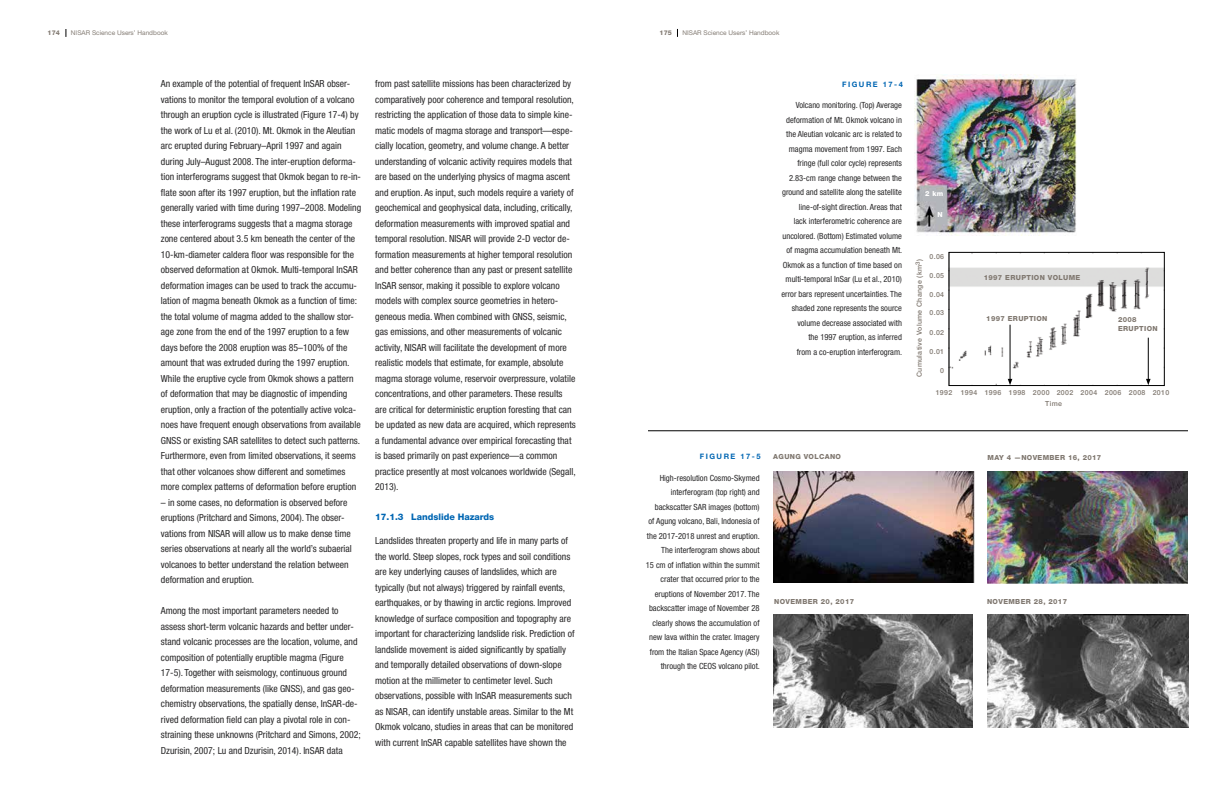
<style>
.page{position:relative;width:1224px;height:792px;background:#fff}
.page>*{position:absolute;margin:0;border:0;box-sizing:border-box;transform-origin:0 0}
.t1{font:condensed 9.8px/15.5px "Helvetica Neue LT";color:#292829}
.t2{font:800 9px "Helvetica Neue LT";color:#0066b3}
.t3{font:condensed 8.5px/14.5px "Helvetica Neue LT";color:#292829;text-align:right}
.t4{font:700 7.5px "Helvetica Neue LT";letter-spacing:.2em;color:#0066b3}
.t5{font:800 7px/8.4px "Helvetica Neue LT";letter-spacing:.05em;color:#807870}
.t6{font:500 7px/11.3px "Helvetica Neue LT";letter-spacing:.05em;color:#807870;text-align:center}
.t7{font:800 7px "Helvetica Neue LT";color:#fff}
.t8{font:6.5px "Helvetica Neue LT";color:#857d75}
.t9{font:800 6.5px "Helvetica Neue LT";color:#857d75}
</style>
<div class="page">
<img style="left:773px;top:472px;width:201px;height:110px">
<img style="left:773px;top:615px;width:200px;height:112px">
<img style="left:987px;top:472px;width:201px;height:112px">
<img style="left:987px;top:615px;width:202px;height:112px">
<img style="left:951px;top:267px;width:212px;height:117px">
<div style="left:949px;top:252px;width:216px;height:134px;border:1px solid #000"></div>
<div style="left:1118px;top:317px;width:42px;height:17px;background:#fff"></div>
<hr style="left:1010px;top:325px;width:1px;height:55px;background:#000">
<svg style="left:1008px;top:379px;width:4px;height:6px"></svg>
<hr style="left:1148px;top:338px;width:1px;height:42px;background:#000">
<svg style="left:1146px;top:379px;width:5px;height:6px"></svg>
<img style="left:914px;top:75px;width:163px;height:160px">
<hr style="left:648px;top:431px;width:540px;height:1px;background:#000">
<p class="t9" style="left:48px;top:28px;width:14px">174</p>
<p class="t9" style="left:660px;top:28px;width:14px">175</p>
<p class="t8" style="left:71px;top:29px;width:98px">NISAR Science Users’ Handbook</p>
<p class="t8" style="left:683px;top:29px;width:98px">NISAR Science Users’ Handbook</p>
<p class="t1" style="left:161px;top:76px;width:202px">An example of the potential of frequent InSAR obser&shy;vations to monitor the temporal evolution of a volcano through an eruption cycle is illustrated (Figure 17-4) by the work of Lu et al. (2010). Mt. Okmok in the Aleutian arc erupted during February–April 1997 and again during July–August 2008. The inter-eruption deforma&shy;tion interferograms suggest that Okmok began to re-in&shy;flate soon after its 1997 eruption, but the inflation rate generally varied with time during 1997–2008. Modeling these interferograms suggests that a magma storage zone centered about 3.5 km beneath the center of the 10-km-diameter caldera floor was responsible for the observed deformation at Okmok. Multi-temporal InSAR deformation images can be used to track the accumu&shy;lation of magma beneath Okmok as a function of time: the total volume of magma added to the shallow stor&shy;age zone from the end of the 1997 eruption to a few days before the 2008 eruption was 85–100% of the amount that was extruded during the 1997 eruption.<br>While the eruptive cycle from Okmok shows a pattern of deformation that may be diagnostic of impending eruption, only a fraction of the potentially active volca&shy;noes have frequent enough observations from available GNSS or existing SAR satellites to detect such patterns.<br>Furthermore, even from limited observations, it seems that other volcanoes show different and sometimes more complex patterns of deformation before eruption</p>
<p class="t1" style="left:161px;top:495px;width:193px">– in some cases, no deformation is observed before eruptions (Pritchard and Simons, 2004). The obser&shy;vations from NISAR will allow us to make dense time series observations at nearly all the world’s subaerial volcanoes to better understand the relation between deformation and eruption.</p>
<p class="t1" style="left:161px;top:603px;width:201px">Among the most important parameters needed to assess short-term volcanic hazards and better under&shy;stand volcanic processes are the location, volume, and composition of potentially eruptible magma (Figure 17-5). Together with seismology, continuous ground deformation measurements (like GNSS), and gas geo&shy;chemistry observations, the spatially dense, InSAR-de&shy;rived deformation field can play a pivotal role in con&shy;straining these unknowns (Pritchard and Simons, 2002; Dzurisin, 2007; Lu and Dzurisin, 2014). InSAR data</p>
<p class="t1" style="left:375px;top:76px;width:202px">from past satellite missions has been characterized by comparatively poor coherence and temporal resolution, restricting the application of those data to simple kine&shy;matic models of magma storage and transport—espe&shy;cially location, geometry, and volume change. A better understanding of volcanic activity requires models that are based on the underlying physics of magma ascent and eruption. As input, such models require a variety of geochemical and geophysical data, including, critically, deformation measurements with improved spatial and temporal resolution. NISAR will provide 2-D vector de&shy;formation measurements at higher temporal resolution and better coherence than any past or present satellite InSAR sensor, making it possible to explore volcano models with complex source geometries in hetero&shy;geneous media. When combined with GNSS, seismic, gas emissions, and other measurements of volcanic activity, NISAR will facilitate the development of more realistic models that estimate, for example, absolute magma storage volume, reservoir overpressure, volatile concentrations, and other parameters. These results are critical for deterministic eruption foresting that can be updated as new data are acquired, which represents a fundamental advance over empirical forecasting that is based primarily on past experience—a common practice presently at most volcanoes worldwide (Segall, 2013).</p>
<p class="t2" style="left:375px;top:511px;width:121px">17.1.3 Landslide Hazards</p>
<p class="t1" style="left:375px;top:533px;width:201px">Landslides threaten property and life in many parts of the world. Steep slopes, rock types and soil conditions are key underlying causes of landslides, which are typically (but not always) triggered by rainfall events, earthquakes, or by thawing in arctic regions. Improved knowledge of surface composition and topography are important for characterizing landslide risk. Prediction of landslide movement is aided significantly by spatially and temporally detailed observations of down-slope motion at the millimeter to centimeter level. Such observations, possible with InSAR measurements such as NISAR, can identify unstable areas. Similar to the Mt Okmok volcano, studies in areas that can be monitored with current InSAR capable satellites have shown the</p>
<p class="t4" style="left:842px;top:80px;width:62px">FIGURE 17-4</p>
<p class="t3" style="left:781px;top:98px;width:122px">Volcano monitoring. (Top) Average deformation of Mt. Okmok volcano in the Aleutian volcanic arc is related to magma movement from 1997. Each fringe (full color cycle) represents 2.83-cm range change between the ground and satellite along the satellite line-of-sight direction. Areas that<br>lack interferometric coherence are uncolored. (Bottom) Estimated volume of magma accumulation beneath Mt.<br>Okmok as a function of time based on multi-temporal InSar (Lu et al., 2010) error bars represent uncertainties. The shaded zone represents the source volume decrease associated with<br>the 1997 eruption, as inferred<br>from a co-eruption interferogram.</p>
<p class="t7" style="left:925px;top:190px;width:20px">2 km</p>
<p class="t7" style="left:937px;top:210px;width:7px">N</p>
<p class="t6" style="left:930px;top:250px;width:16px">0.06</p>
<p class="t6" style="left:930px;top:269px;width:16px">0.05</p>
<p class="t6" style="left:930px;top:289px;width:16px">0.04</p>
<p class="t6" style="left:930px;top:307px;width:16px">0.03</p>
<p class="t6" style="left:930px;top:327px;width:16px">0.02</p>
<p class="t6" style="left:930px;top:345px;width:16px">0.01</p>
<p class="t6" style="left:940px;top:365px;width:5px">0</p>
<p class="t6" style="left:914px;top:377px;width:120px;rotate:-90deg">Cumulative Volume Change (km<sup>3</sup>)</p>
<p class="t5" style="left:984px;top:273px;width:98px">1997 ERUPTION VOLUME</p>
<p class="t5" style="left:986px;top:315px;width:63px">1997 ERUPTION</p>
<p class="t5" style="left:1118px;top:315px;width:41px">2008<br>ERUPTION</p>
<p class="t6" style="left:936px;top:387px;width:235px">1992 1994 1996 1998 2000 2002 2004 2006 2008 2010<br>Time</p>
<p class="t4" style="left:700px;top:451px;width:62px">FIGURE 17-5</p>
<p class="t5" style="left:773px;top:453px;width:69px">AGUNG VOLCANO</p>
<p class="t3" style="left:646px;top:470px;width:116px">High-resolution Cosmo-Skymed interferogram (top right) and backscatter SAR images (bottom)<br>of Agung volcano, Bali, Indonesia of the 2017-2018 unrest and eruption.<br>The interferogram shows about<br>15 cm of inflation within the summit crater that occurred prior to the eruptions of November 2017. The backscatter image of November 28 clearly shows the accumulation of new lava within the crater. Imagery from the Italian Space Agency (ASI) through the CEOS volcano pilot.</p>
<p class="t5" style="left:988px;top:453px;width:115px">MAY 4 —NOVEMBER 16, 2017</p>
<p class="t5" style="left:774px;top:597px;width:82px">NOVEMBER 20, 2017</p>
<p class="t5" style="left:987px;top:598px;width:82px">NOVEMBER 28, 2017</p>
</div>
